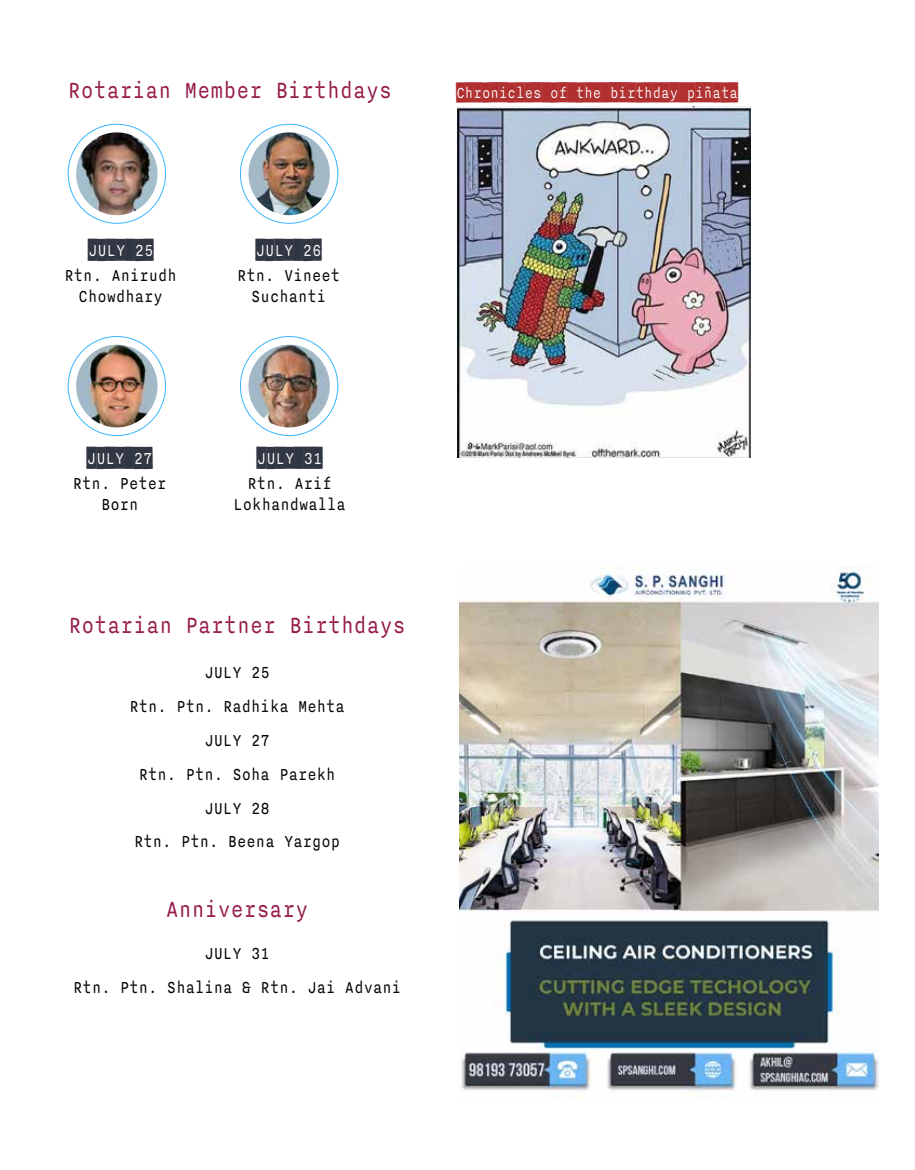
<style>
.page{position:relative;width:915px;height:1170px;background:#fff}
.page>*{position:absolute;margin:0;border:0;box-sizing:border-box;transform-origin:0 0}
.t1{font:27px "Nitti Typewriter";color:#961b4b;scale:.8 1}
.t2{font:19.5px/33.8px "Nitti Typewriter";color:#000;text-align:center;scale:.8 1}
.t3{font:19.5px "Nitti Typewriter Cameo";color:#303642;scale:.8 1}
.t4{font:17.7px "Nitti Typewriter Cameo";color:#b12f2f;scale:.8 1}
</style>
<div class="page">
<img style="left:76px;top:132px;width:81px;height:83px">
<img style="left:248px;top:132px;width:82px;height:83px">
<img style="left:76px;top:344px;width:81px;height:83px">
<img style="left:248px;top:344px;width:82px;height:83px">
<img style="left:459px;top:566px;width:419px;height:533px">
<img style="left:457px;top:107px;width:293px;height:350px">
<h1 class="t1" style="left:68px;top:71px;width:407px">Rotarian Member Birthdays</h1>
<p class="t3" style="left:88px;top:237px;width:83px">JULY 25</p>
<p class="t2" style="left:65px;top:265px;width:142px;line-height:21px">Rtn. Anirudh<br>Chowdhary</p>
<p class="t3" style="left:256px;top:237px;width:83px">JULY 26</p>
<p class="t2" style="left:237px;top:265px;width:130px;line-height:21px">Rtn. Vineet<br>Suchanti</p>
<p class="t4" style="left:456px;top:80px;width:353px">CHRONICLES OF THE BIRTHDAY PIÑATA</p>
<p class="t3" style="left:87px;top:444px;width:83px">JULY 27</p>
<p class="t2" style="left:73px;top:473px;width:118px;line-height:21px">Rtn. Peter<br>Born</p>
<p class="t3" style="left:257px;top:444px;width:83px">JULY 31</p>
<p class="t2" style="left:233px;top:473px;width:142px;line-height:21px">Rtn. Arif<br>Lokhandwalla</p>
<h1 class="t1" style="left:69px;top:606px;width:423px">Rotarian Partner Birthdays</h1>
<p class="t2" style="left:129px;top:656px;width:271px">JULY 25<br>Rtn. Ptn. Radhika Mehta<br>JULY 27<br>Rtn. Ptn. Soha Parekh<br>JULY 28<br>Rtn. Ptn. Beena Yargop</p>
<h1 class="t1" style="left:166px;top:890px;width:180px">Anniversary</h1>
<p class="t2" style="left:73px;top:936px;width:411px">JULY 31<br>Rtn. Ptn. Shalina &amp; Rtn. Jai Advani</p>
</div>
